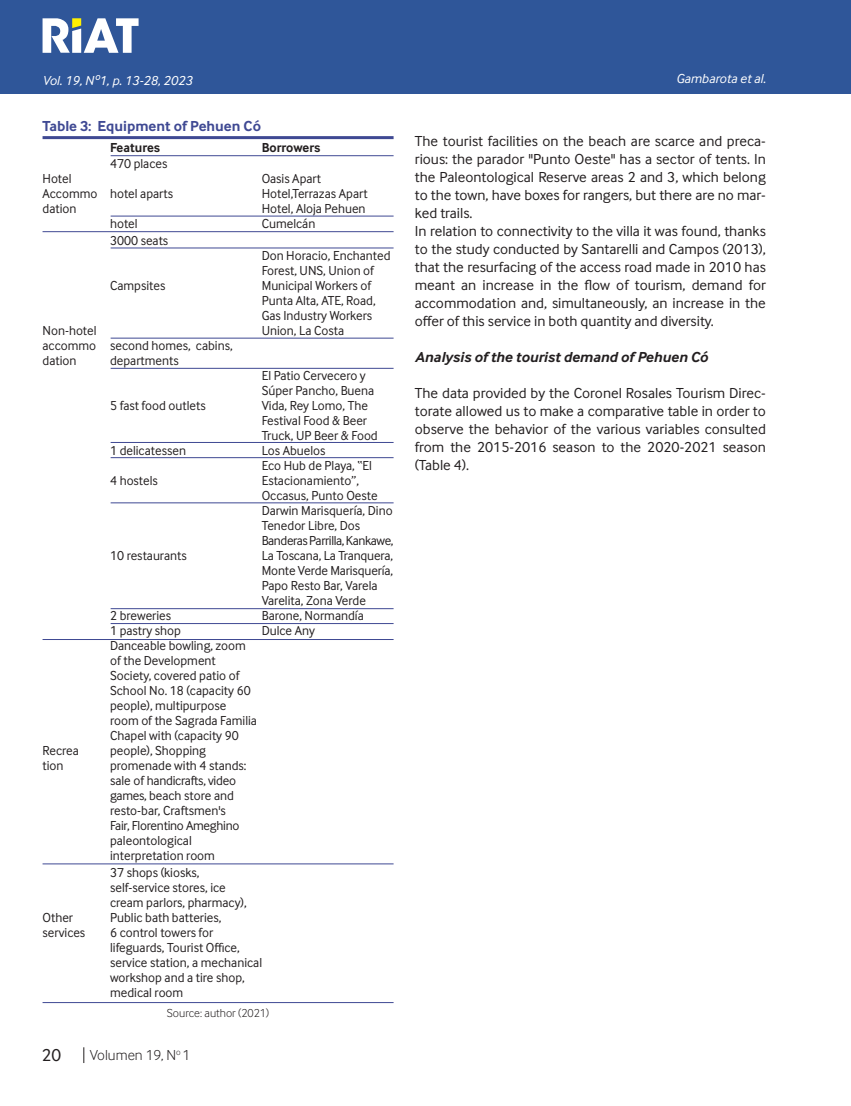
<style>
.page{position:relative;width:851px;height:1106px;background:#fff}
.page>*{position:absolute;margin:0;border:0;box-sizing:border-box;transform-origin:0 0}
.t1{font:18px "Inter Face";color:#231f20}
.Cuerpo_de_Texto{font:15px/18px "Inter Face";color:#231f20;text-align:justify}
.Cuerpo_de_Texto-2{font:italic 700 15px "Inter Face";color:#231f20}
.TABLA_001{font:700 15px "Inter Face";color:#3f4993}
.t2{font:300 15px "Inter Face";color:#231f20}
.Cuerpo_de_Texto-3{font:13.5px "Inter Face";color:#231f20;scale:.96 1}
.Cuerpo_de_Texto-4{font:13.5px "Inter Face";letter-spacing:-.02em;color:#231f20;scale:.96 1}
.Cuño_de_pagina{font:italic 13.5px "Inter Face";color:#fff}
.Cuerpo_de_Texto-5{font:13.5px "Inter Face";letter-spacing:-.03em;color:#231f20;scale:.96 1}
.Cuerpo_de_Texto-6{font:700 13.5px "Inter Face";color:#231f20;scale:.96 1}
.Fuente{font:300 12px "Inter Face";color:#231f20}
</style>
<div class="page">
<div style="left:0;top:0;width:850px;height:94px;background:#2f5699"></div>
<hr style="left:850px;top:0;width:1px;height:94px;background:#2f5699">
<svg style="left:43px;top:18px;width:95px;height:35px"></svg>
<svg style="left:83px;top:1047px;width:1px;height:16px"></svg>
<hr style="left:43px;top:136px;width:350px;height:3px;background:#3f4993">
<hr style="left:111px;top:155px;width:282px;height:1px;background:#3f4993">
<hr style="left:43px;top:231px;width:350px;height:1px;background:#3f4993">
<hr style="left:111px;top:216px;width:282px;height:1px;background:#3f4993">
<hr style="left:111px;top:248px;width:282px;height:1px;background:#3f4993">
<hr style="left:111px;top:338px;width:282px;height:1px;background:#3f4993">
<hr style="left:111px;top:442px;width:282px;height:1px;background:#3f4993">
<hr style="left:111px;top:457px;width:282px;height:1px;background:#3f4993">
<hr style="left:111px;top:502px;width:282px;height:1px;background:#3f4993">
<hr style="left:111px;top:608px;width:282px;height:1px;background:#3f4993">
<hr style="left:111px;top:623px;width:282px;height:1px;background:#3f4993">
<hr style="left:43px;top:639px;width:350px;height:1px;background:#3f4993">
<hr style="left:43px;top:863px;width:350px;height:1px;background:#3f4993">
<hr style="left:43px;top:1002px;width:350px;height:1px;background:#3f4993">
<hr style="left:111px;top:368px;width:282px;height:1px;background:#3f4993">
<p class="Cuño_de_pagina" style="left:43px;top:72px;width:151px">Vol. 19, Nº1, p. 13-28, 2023</p>
<p class="Cuño_de_pagina" style="left:676px;top:71px;width:91px">Gambarota et al.</p>
<p class="TABLA_001" style="left:43px;top:117px;width:220px">Table 3: Equipment of Pehuen Có</p>
<p class="Cuerpo_de_Texto-6" style="left:110px;top:139px;width:54px">Features</p>
<p class="Cuerpo_de_Texto-6" style="left:262px;top:139px;width:63px">Borrowers</p>
<p class="Cuerpo_de_Texto-3" style="left:110px;top:156px;width:61px">470 places</p>
<p class="Cuerpo_de_Texto-3" style="left:43px;top:171px;width:32px">Hotel</p>
<p class="Cuerpo_de_Texto-3" style="left:262px;top:171px;width:63px">Oasis Apart</p>
<p class="Cuerpo_de_Texto-3" style="left:43px;top:186px;width:137px">Accommo hotel aparts</p>
<p class="Cuerpo_de_Texto-3" style="left:262px;top:186px;width:112px">Hotel,Terrazas Apart</p>
<p class="Cuerpo_de_Texto-3" style="left:43px;top:201px;width:37px">dation</p>
<p class="Cuerpo_de_Texto-3" style="left:262px;top:201px;width:110px">Hotel, Aloja Pehuen</p>
<p class="Cuerpo_de_Texto-3" style="left:110px;top:216px;width:30px">hotel</p>
<p class="Cuerpo_de_Texto-3" style="left:262px;top:216px;width:57px">Cumelcán</p>
<p class="Cuerpo_de_Texto-3" style="left:110px;top:233px;width:62px">3000 seats</p>
<p class="Cuerpo_de_Texto-3" style="left:262px;top:248px;width:136px">Don Horacio, Enchanted</p>
<p class="Cuerpo_de_Texto-3" style="left:262px;top:263px;width:118px">Forest, UNS, Union of</p>
<p class="Cuerpo_de_Texto-3" style="left:110px;top:278px;width:59px">Campsites</p>
<p class="Cuerpo_de_Texto-3" style="left:262px;top:278px;width:116px">Municipal Workers of</p>
<p class="Cuerpo_de_Texto-3" style="left:262px;top:293px;width:120px">Punta Alta, ATE, Road,</p>
<p class="Cuerpo_de_Texto-3" style="left:262px;top:308px;width:117px">Gas Industry Workers</p>
<p class="Cuerpo_de_Texto-3" style="left:43px;top:323px;width:58px">Non-hotel</p>
<p class="Cuerpo_de_Texto-3" style="left:262px;top:323px;width:87px">Union, La Costa</p>
<p class="Cuerpo_de_Texto-3" style="left:43px;top:338px;width:199px">accommo second homes, cabins,</p>
<p class="Cuerpo_de_Texto-3" style="left:43px;top:353px;width:37px">dation</p>
<p class="Cuerpo_de_Texto-3" style="left:110px;top:353px;width:73px">departments</p>
<p class="Cuerpo_de_Texto-3" style="left:262px;top:368px;width:110px">El Patio Cervecero y</p>
<p class="Cuerpo_de_Texto-3" style="left:262px;top:383px;width:119px">Súper Pancho, Buena</p>
<p class="Cuerpo_de_Texto-3" style="left:110px;top:398px;width:101px">5 fast food outlets</p>
<p class="Cuerpo_de_Texto-3" style="left:262px;top:398px;width:112px">Vida, Rey Lomo, The</p>
<p class="Cuerpo_de_Texto-3" style="left:262px;top:413px;width:111px">Festival Food &amp; Beer</p>
<p class="Cuerpo_de_Texto-3" style="left:262px;top:428px;width:122px">Truck, UP Beer &amp; Food</p>
<p class="Cuerpo_de_Texto-3" style="left:110px;top:443px;width:81px">1 delicatessen</p>
<p class="Cuerpo_de_Texto-3" style="left:262px;top:443px;width:68px">Los Abuelos</p>
<p class="Cuerpo_de_Texto-3" style="left:262px;top:458px;width:116px">Eco Hub de Playa, “El</p>
<p class="Cuerpo_de_Texto-3" style="left:110px;top:473px;width:51px">4 hostels</p>
<p class="Cuerpo_de_Texto-3" style="left:262px;top:473px;width:103px">Estacionamiento”,</p>
<p class="Cuerpo_de_Texto-3" style="left:262px;top:488px;width:122px">Occasus, Punto Oeste</p>
<p class="Cuerpo_de_Texto-3" style="left:262px;top:503px;width:138px">Darwin Marisquería, Dino</p>
<p class="Cuerpo_de_Texto-3" style="left:262px;top:518px;width:104px">Tenedor Libre, Dos</p>
<p class="Cuerpo_de_Texto-5" style="left:262px;top:533px;width:139px">Banderas Parrilla, Kankawe,</p>
<p class="Cuerpo_de_Texto-3" style="left:110px;top:548px;width:81px">10 restaurants</p>
<p class="Cuerpo_de_Texto-3" style="left:262px;top:548px;width:138px">La Toscana, La Tranquera,</p>
<p class="Cuerpo_de_Texto-3" style="left:262px;top:563px;width:138px">Monte Verde Marisquería,</p>
<p class="Cuerpo_de_Texto-3" style="left:262px;top:578px;width:122px">Papo Resto Bar, Varela</p>
<p class="Cuerpo_de_Texto-3" style="left:262px;top:593px;width:110px">Varelita, Zona Verde</p>
<p class="Cuerpo_de_Texto-3" style="left:110px;top:608px;width:65px">2 breweries</p>
<p class="Cuerpo_de_Texto-3" style="left:262px;top:608px;width:108px">Barone, Normandía</p>
<p class="Cuerpo_de_Texto-3" style="left:110px;top:623px;width:75px">1 pastry shop</p>
<p class="Cuerpo_de_Texto-3" style="left:262px;top:623px;width:57px">Dulce Any</p>
<p class="Cuerpo_de_Texto-3" style="left:110px;top:638px;width:143px">Danceable bowling, zoom</p>
<p class="Cuerpo_de_Texto-3" style="left:110px;top:653px;width:112px">of the Development</p>
<p class="Cuerpo_de_Texto-3" style="left:110px;top:668px;width:136px">Society, covered patio of</p>
<p class="Cuerpo_de_Texto-3" style="left:110px;top:683px;width:148px">School No. 18 (capacity 60</p>
<p class="Cuerpo_de_Texto-3" style="left:110px;top:698px;width:123px">people), multipurpose</p>
<p class="Cuerpo_de_Texto-3" style="left:110px;top:713px;width:154px">room of the Sagrada Familia</p>
<p class="Cuerpo_de_Texto-3" style="left:110px;top:728px;width:135px">Chapel with (capacity 90</p>
<p class="Cuerpo_de_Texto-3" style="left:43px;top:743px;width:39px">Recrea</p>
<p class="Cuerpo_de_Texto-3" style="left:110px;top:743px;width:101px">people), Shopping</p>
<p class="Cuerpo_de_Texto-3" style="left:43px;top:758px;width:23px">tion</p>
<p class="Cuerpo_de_Texto-3" style="left:110px;top:758px;width:144px">promenade with 4 stands:</p>
<p class="Cuerpo_de_Texto-4" style="left:110px;top:773px;width:133px">sale of handicrafts, video</p>
<p class="Cuerpo_de_Texto-3" style="left:110px;top:788px;width:130px">games, beach store and</p>
<p class="Cuerpo_de_Texto-3" style="left:110px;top:803px;width:122px">resto-bar, Craftsmen's</p>
<p class="Cuerpo_de_Texto-4" style="left:110px;top:818px;width:136px">Fair, Florentino Ameghino</p>
<p class="Cuerpo_de_Texto-3" style="left:110px;top:833px;width:87px">paleontological</p>
<p class="Cuerpo_de_Texto-3" style="left:110px;top:848px;width:111px">interpretation room</p>
<p class="Cuerpo_de_Texto-3" style="left:110px;top:864px;width:95px">37 shops (kiosks,</p>
<p class="Cuerpo_de_Texto-3" style="left:110px;top:879px;width:122px">self-service stores, ice</p>
<p class="Cuerpo_de_Texto-3" style="left:110px;top:894px;width:144px">cream parlors, pharmacy),</p>
<p class="Cuerpo_de_Texto-3" style="left:43px;top:909px;width:33px">Other</p>
<p class="Cuerpo_de_Texto-3" style="left:110px;top:909px;width:117px">Public bath batteries,</p>
<p class="Cuerpo_de_Texto-3" style="left:43px;top:924px;width:46px">services</p>
<p class="Cuerpo_de_Texto-3" style="left:110px;top:924px;width:109px">6 control towers for</p>
<p class="Cuerpo_de_Texto-3" style="left:110px;top:939px;width:136px">lifeguards, Tourist Office,</p>
<p class="Cuerpo_de_Texto-3" style="left:110px;top:954px;width:160px">service station, a mechanical</p>
<p class="Cuerpo_de_Texto-3" style="left:110px;top:969px;width:142px">workshop and a tire shop,</p>
<p class="Cuerpo_de_Texto-3" style="left:110px;top:984px;width:78px">medical room</p>
<p class="Fuente" style="left:167px;top:1006px;width:104px">Source: author (2021)</p>
<h1 class="t1" style="left:42px;top:1045px;width:21px">20</h1>
<p class="t2" style="left:90px;top:1046px;width:102px">Volumen 19, N<sup>o</sup> 1</p>
<p class="Cuerpo_de_Texto" style="left:415px;top:132px;width:352px">The tourist facilities on the beach are scarce and preca&shy;rious: the parador "Punto Oeste" has a sector of tents. In the Paleontological Reserve areas 2 and 3, which belong to the town, have boxes for rangers, but there are no mar&shy;ked trails.</p>
<p class="Cuerpo_de_Texto" style="left:415px;top:222px;width:352px">In relation to connectivity to the villa it was found, thanks to the study conducted by Santarelli and Campos (2013), that the resurfacing of the access road made in 2010 has meant an increase in the flow of tourism, demand for accommodation and, simultaneously, an increase in the offer of this service in both quantity and diversity.</p>
<p class="Cuerpo_de_Texto-2" style="left:415px;top:348px;width:294px">Analysis of the tourist demand of Pehuen Có</p>
<p class="Cuerpo_de_Texto" style="left:415px;top:384px;width:352px">The data provided by the Coronel Rosales Tourism Direc&shy;torate allowed us to make a comparative table in order to observe the behavior of the various variables consulted from the 2015-2016 season to the 2020-2021 season (Table 4).</p>
</div>
